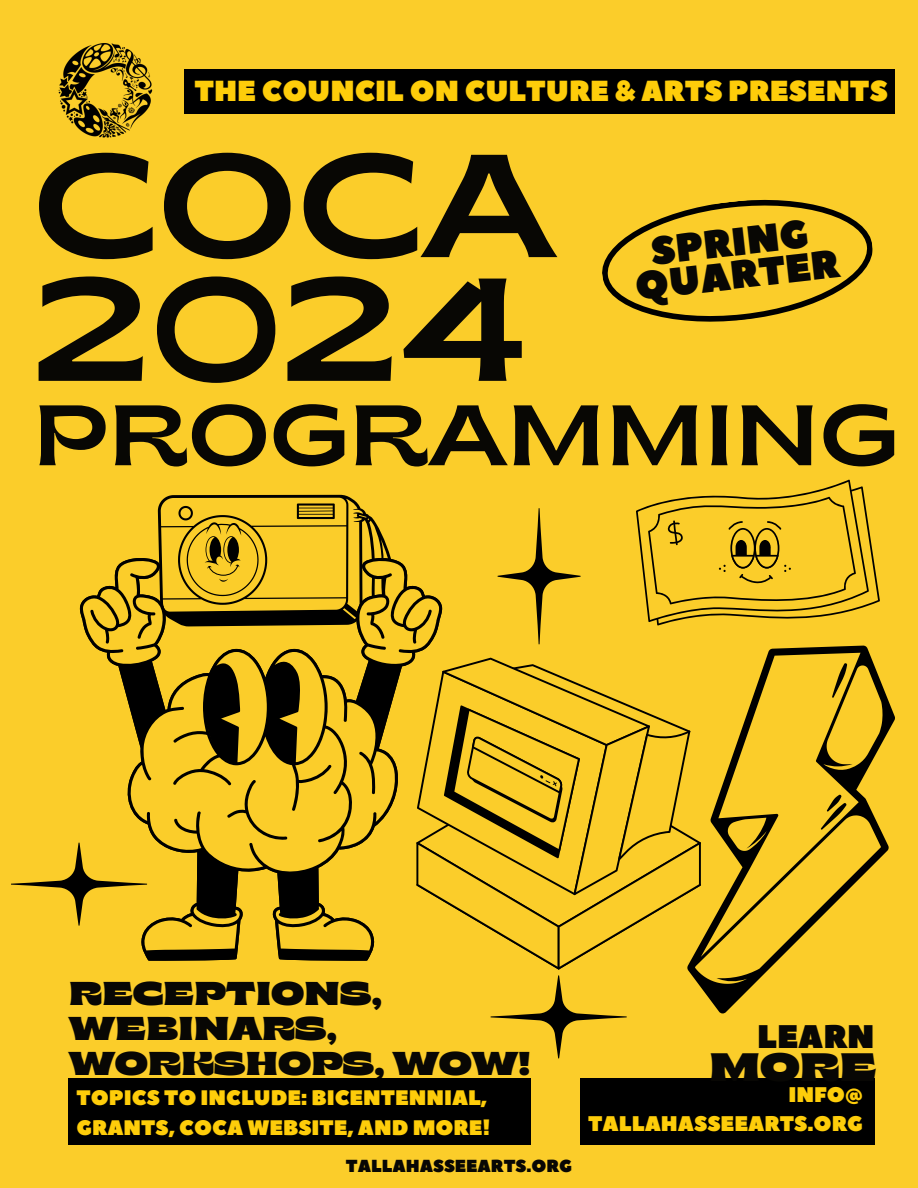
<style>
.page{position:relative;width:918px;height:1188px;background:#fbcd2a}
.page>*{position:absolute;margin:0;border:0;box-sizing:border-box;transform-origin:0 0}
.t1{font:semi-expanded 146.1px/123.8px "Brice";color:#080704}
.t2{font:semi-expanded 85.5px "Brice";color:#080704}
.t3{font:900 semi-expanded 39.6px "Brice";color:#080704}
.t4{font:39.3px/33.3px "Peace Sans";color:#080704;text-align:center}
.t5{font:900 semi-expanded 33px/34.8px "Brice";color:#080704}
.t6{font:32.7px "Peace Sans";color:#080704}
.t7{font:28.95px "Peace Sans";color:#fecd0a}
.t8{font:21.15px/29.2px "Peace Sans";color:#fecd0a;text-align:right}
.t9{font:21px/29.2px "Peace Sans";color:#fecd0a}
.t10{font:17.4px "Peace Sans";color:#080704}
</style>
<div class="page">
<svg style="left:491px;top:975px;width:136px;height:83px"></svg>
<div style="left:184px;top:70px;width:711px;height:44px;background:#000"></div>
<img style="left:58px;top:44px;width:95px;height:94px">
<svg style="left:687px;top:680px;width:208px;height:333px"></svg>
<svg style="left:602px;top:199px;width:271px;height:123px"></svg>
<div style="left:69px;top:1078px;width:462px;height:67px;background:#000"></div>
<svg style="left:11px;top:480px;width:869px;height:489px"></svg>
<div style="left:581px;top:1078px;width:293px;height:67px;background:#000"></div>
<h3 class="t7" style="left:194px;top:72px;width:695px">THE COUNCIL ON CULTURE &amp; ARTS PRESENTS</h3>
<h1 class="t1" style="left:32px;top:137px;width:525px">COCA<br>2024</h1>
<h2 class="t2" style="left:32px;top:372px;width:867px">PROGRAMMING</h2>
<h3 class="t4" style="left:630px;top:237px;width:207px;rotate:-6deg">SPRING<br>QUARTER</h3>
<h3 class="t5" style="left:69px;top:975px;width:463px">RECEPTIONS,<br>WEBINARS,<br>WORKSHOPS, WOW!</h3>
<p class="t9" style="left:77px;top:1084px;width:415px">TOPICS TO INCLUDE: BICENTENNIAL,<br>GRANTS, COCA WEBSITE, AND MORE!</p>
<p class="t10" style="left:346px;top:1154px;width:228px">TALLAHASSEEARTS.ORG</p>
<h3 class="t6" style="left:757px;top:1015px;width:119px">LEARN</h3>
<h3 class="t3" style="left:709px;top:1038px;width:169px">MORE</h3>
<p class="t8" style="left:588px;top:1081px;width:276px">INFO@<br>TALLAHASSEEARTS.ORG</p>
</div>
